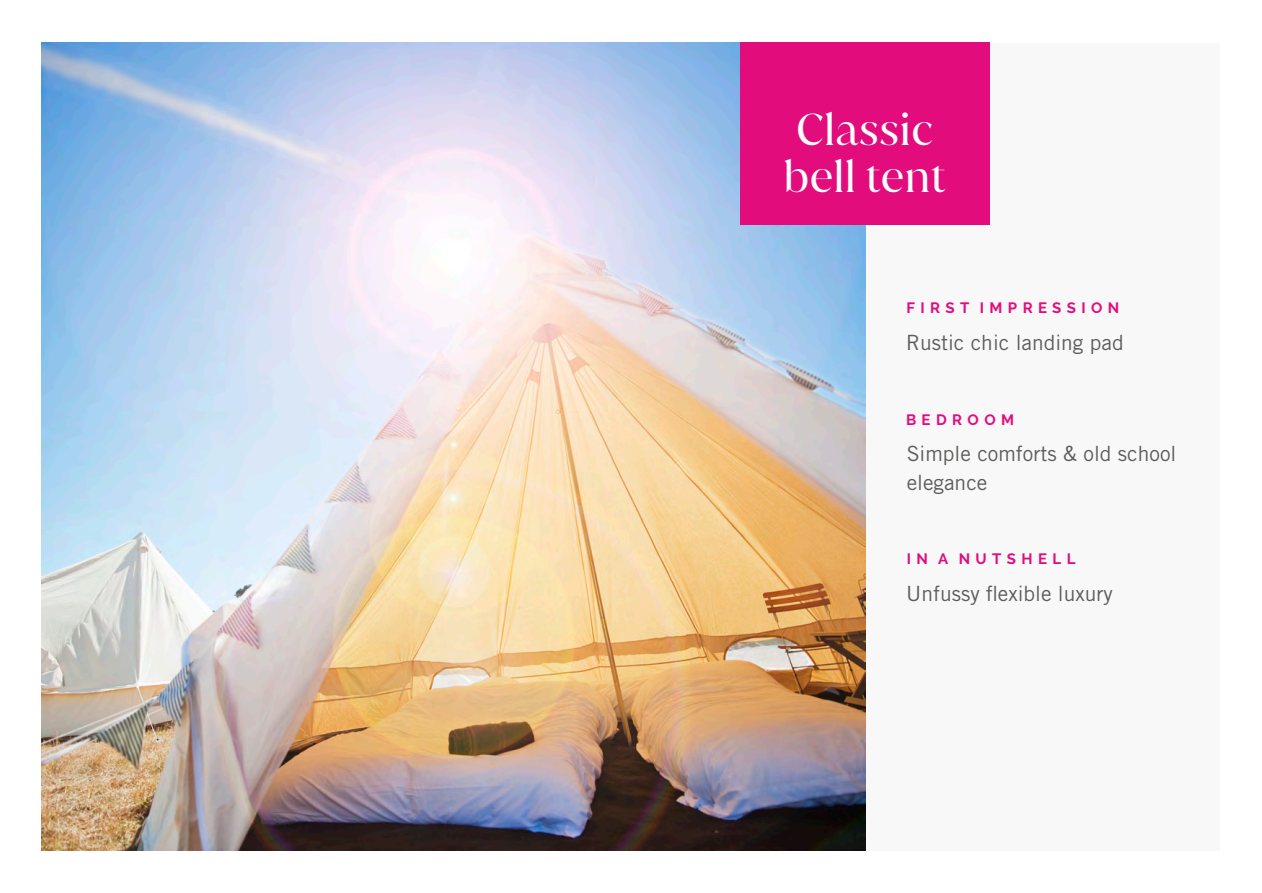
<style>
.page{position:relative;width:1262px;height:893px;background:#fff}
.page>*{position:absolute;margin:0;border:0;box-sizing:border-box;transform-origin:0 0}
.t1{font:43.05px/47.1px "Juana";letter-spacing:.015em;color:#fdfdfd}
.t2{font:21px/28.7px "Trade Gothic";color:#5c5c5b}
.t3{font:700 15px "Raleway";letter-spacing:.36em;color:#e30c7c}
</style>
<div class="page">
<div style="left:42px;top:43px;width:1178px;height:807px;background:#f8f8f8"></div>
<img style="left:42px;top:43px;width:823px;height:807px">
<div style="left:740px;top:42px;width:249px;height:183px;background:#e30c7c"></div>
<h1 class="t1" style="left:783px;top:105px;width:163px">Classic bell tent</h1>
<p class="t3" style="left:906px;top:299px;width:214px">FIRST IMPRESSION</p>
<p class="t2" style="left:906px;top:330px;width:219px">Rustic chic landing pad</p>
<p class="t3" style="left:906px;top:410px;width:109px">BEDROOM</p>
<p class="t2" style="left:906px;top:441px;width:271px">Simple comforts &amp; old school elegance</p>
<p class="t3" style="left:906px;top:550px;width:170px">IN A NUTSHELL</p>
<p class="t2" style="left:906px;top:580px;width:208px">Unfussy flexible luxury</p>
</div>
